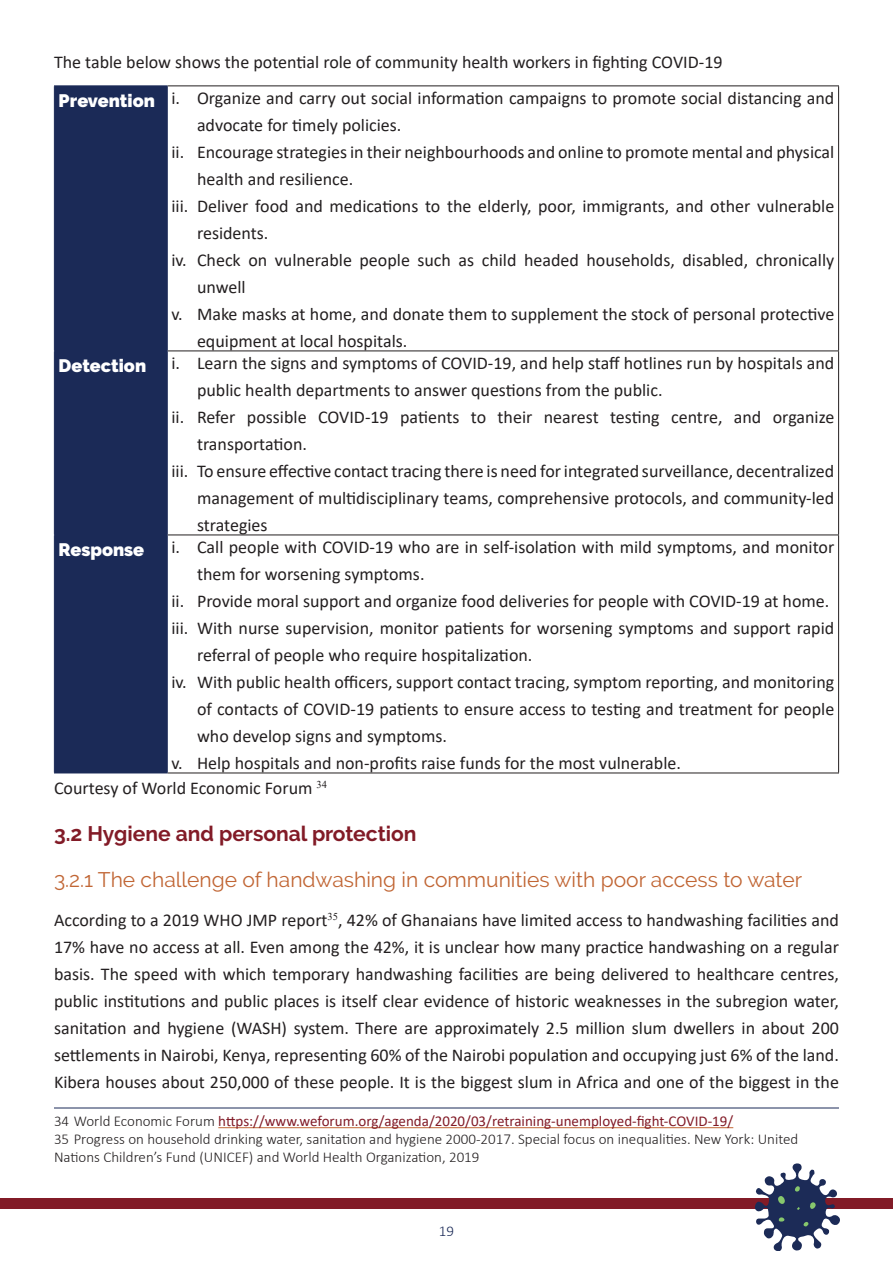
<style>
.page{position:relative;width:893px;height:1263px;background:#fff}
.page>*{position:absolute;margin:0;border:0;box-sizing:border-box;transform-origin:0 0}
.Heading_3{font:21px "Raleway";color:#c16635}
.Heading_2{font:700 21px "Raleway";color:#821b27}
.t1{font:18px/27px "Calibri";color:#231f20}
.cell_header{font:900 18px "Raleway";color:#fff}
.Footnote_Text{font:300 15px/18px "Calibri";color:#231f20}
.Footnote_Text-2{font:15px "Calibri";color:#821b27}
.t2{font:300 15px "Calibri";color:#1b2a57}
.s1{font-weight:300;color:#231f20}
</style>
<div class="page">
<div style="left:0;top:1198px;width:893px;height:11px;background:#821b27"></div>
<svg style="left:755px;top:1163px;width:85px;height:88px"></svg>
<div style="left:55px;top:87px;width:112px;height:686px;background:#1b2a57"></div>
<hr style="left:168px;top:86px;width:671px;height:1px;background:#231f20">
<hr style="left:54px;top:351px;width:114px;height:1px;background:#1b2a57">
<hr style="left:54px;top:535px;width:114px;height:1px;background:#1b2a57">
<hr style="left:168px;top:351px;width:671px;height:1px;background:#231f20">
<hr style="left:168px;top:535px;width:671px;height:1px;background:#231f20">
<hr style="left:168px;top:773px;width:671px;height:1px;background:#231f20">
<hr style="left:838px;top:86px;width:1px;height:265px;background:#231f20">
<hr style="left:838px;top:351px;width:1px;height:184px;background:#231f20">
<hr style="left:838px;top:535px;width:1px;height:238px;background:#231f20">
<hr style="left:54px;top:86px;width:114px;height:1px;background:#1b2a57">
<hr style="left:54px;top:86px;width:1px;height:265px;background:#1b2a57">
<hr style="left:167px;top:86px;width:1px;height:265px;background:#1b2a57">
<hr style="left:54px;top:351px;width:1px;height:184px;background:#1b2a57">
<hr style="left:167px;top:351px;width:1px;height:184px;background:#1b2a57">
<hr style="left:54px;top:535px;width:1px;height:238px;background:#1b2a57">
<hr style="left:167px;top:535px;width:1px;height:238px;background:#1b2a57">
<hr style="left:54px;top:773px;width:114px;height:1px;background:#1b2a57">
<hr style="left:54px;top:1107px;width:785px;height:1px;background:#1b2a57">
<hr style="left:218px;top:1127px;width:515px;height:1px;background:#c16635">
<p class="t1" style="left:54px;top:48px;width:670px">The table below shows the potential role of community health workers in fighting COVID-19</p>
<p class="cell_header" style="left:59px;top:90px;width:98px">Prevention</p>
<p class="t1" style="left:197px;top:84px;width:639px;text-indent:-26px">i. Organize and carry out social information campaigns to promote social distancing and advocate for timely policies.</p>
<p class="t1" style="left:197px;top:138px;width:639px;text-indent:-26px">ii. Encourage strategies in their neighbourhoods and online to promote mental and physical health and resilience.</p>
<p class="t1" style="left:197px;top:192px;width:639px;text-indent:-26px">iii. Deliver food and medications to the elderly, poor, immigrants, and other vulnerable residents.</p>
<p class="t1" style="left:197px;top:246px;width:639px;text-indent:-26px">iv. Check on vulnerable people such as child headed households, disabled, chronically unwell</p>
<p class="t1" style="left:197px;top:300px;width:639px;text-indent:-26px">v. Make masks at home, and donate them to supplement the stock of personal protective equipment at local hospitals.</p>
<p class="cell_header" style="left:59px;top:355px;width:89px">Detection</p>
<p class="t1" style="left:197px;top:349px;width:639px;text-indent:-26px">i. Learn the signs and symptoms of COVID-19, and help staff hotlines run by hospitals and public health departments to answer questions from the public.</p>
<p class="t1" style="left:197px;top:403px;width:639px;text-indent:-26px">ii. Refer possible COVID-19 patients to their nearest testing centre, and organize transportation.</p>
<p class="t1" style="left:197px;top:457px;width:639px;text-align:justify;text-indent:-26px">iii. To ensure effective contact tracing there is need for integrated surveillance, decentralized management of multidisciplinary teams, comprehensive protocols, and community-led strategies</p>
<p class="cell_header" style="left:59px;top:539px;width:87px">Response</p>
<p class="t1" style="left:197px;top:533px;width:639px;text-indent:-26px">i. Call people with COVID-19 who are in self-isolation with mild symptoms, and monitor them for worsening symptoms.</p>
<p class="t1" style="left:171px;top:587px;width:659px">ii. Provide moral support and organize food deliveries for people with COVID-19 at home.</p>
<p class="t1" style="left:197px;top:614px;width:639px;text-indent:-26px">iii. With nurse supervision, monitor patients for worsening symptoms and support rapid referral of people who require hospitalization.</p>
<p class="t1" style="left:197px;top:668px;width:639px;text-align:justify;text-indent:-26px">iv. With public health officers, support contact tracing, symptom reporting, and monitoring of contacts of COVID-19 patients to ensure access to testing and treatment for people who develop signs and symptoms.</p>
<p class="t1" style="left:171px;top:749px;width:511px">v. Help hospitals and non-profits raise funds for the most vulnerable.</p>
<p class="t1" style="left:54px;top:774px;width:275px">Courtesy of World Economic Forum <sup>34</sup></p>
<p class="Heading_2" style="left:54px;top:821px;width:364px">3.2 Hygiene and personal protection</p>
<p class="Heading_3" style="left:54px;top:868px;width:749px">3.2.1 The challenge of handwashing in communities with poor access to water</p>
<p class="t1" style="left:54px;top:906px;width:786px;text-align:justify">According to a 2019 WHO JMP report<sup>35</sup>, 42% of Ghanaians have limited access to handwashing facilities and 17% have no access at all. Even among the 42%, it is unclear how many practice handwashing on a regular basis. The speed with which temporary handwashing facilities are being delivered to healthcare centres, public institutions and public places is itself clear evidence of historic weaknesses in the subregion water, sanitation and hygiene (WASH) system. There are approximately 2.5 million slum dwellers in about 200 settlements in Nairobi, Kenya, representing 60% of the Nairobi population and occupying just 6% of the land.<br>Kibera houses about 250,000 of these people. It is the biggest slum in Africa and one of the biggest in the</p>
<p class="Footnote_Text-2" style="left:54px;top:1110px;width:681px"><span class="s1">34 World Economic Forum</span> https://www.weforum.org/agenda/2020/03/retraining-unemployed-fight-COVID-19/</p>
<p class="Footnote_Text" style="left:54px;top:1130px;width:746px">35 Progress on household drinking water, sanitation and hygiene 2000-2017. Special focus on inequalities. New York: United<br>Nations Children’s Fund (UNICEF) and World Health Organization, 2019</p>
<p class="t2" style="left:439px;top:1222px;width:17px">19</p>
</div>
